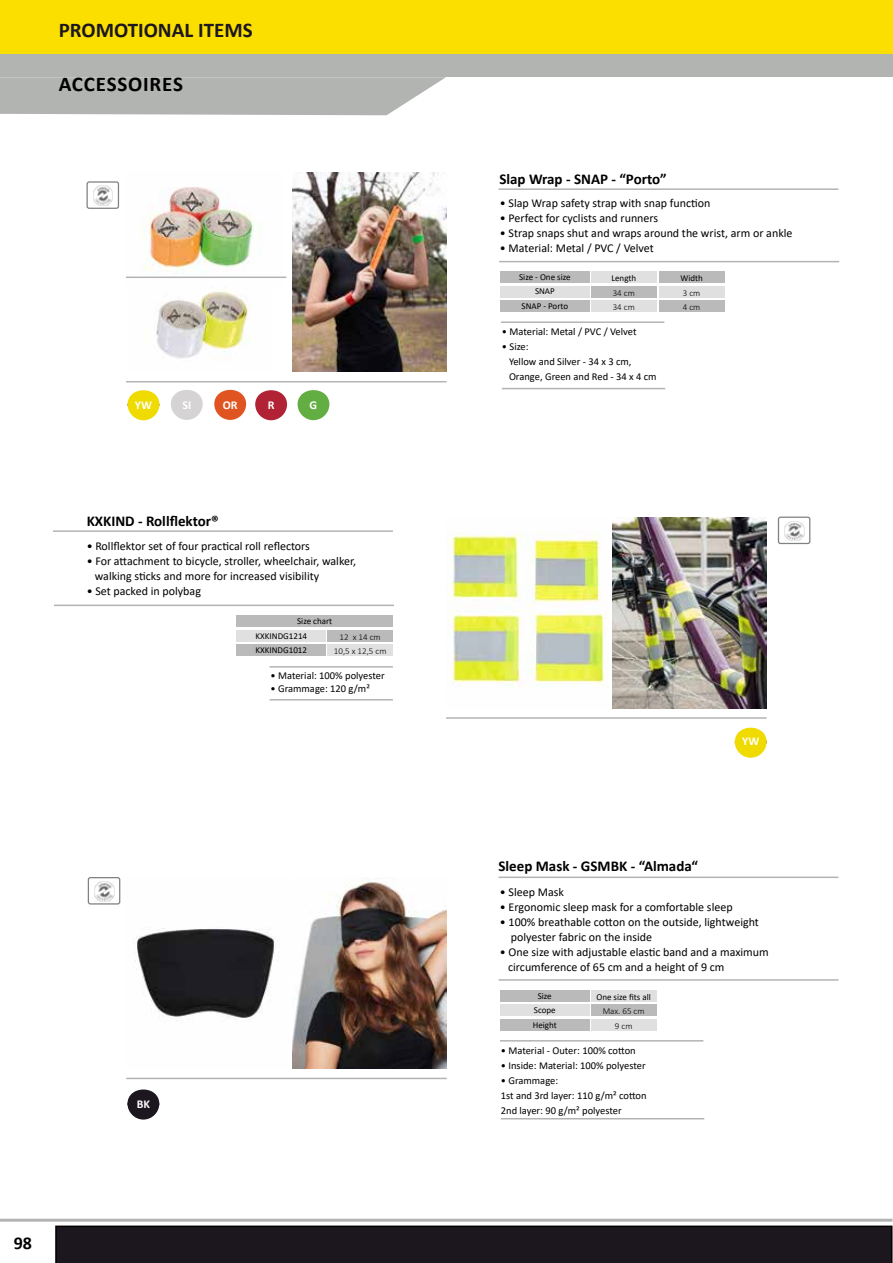
<style>
.page{position:relative;width:893px;height:1263px;background:#fff}
.page>*{position:absolute;margin:0;border:0;box-sizing:border-box;transform-origin:0 0}
.t1{font:700 21px "Calibri";color:#1c171e}
.t2{font:700 21px "Calibri";letter-spacing:.04em;color:#000}
.t3{font:700 18px "Calibri";color:#000}
.t4{font:700 15px "Calibri";color:#000}
.t5{font:12px/15px "Calibri";color:#000}
.t6{font:700 12px "Calibri";color:#fff}
.t7{font:10.5px/15px "Calibri";color:#000}
.t8{font:9px/14.5px "Calibri";color:#000;text-align:center}
.t9{font:300 9px/14.5px "Calibri";color:#000}
</style>
<div class="page">
<div style="left:0;top:53px;width:893px;height:24px;background:#b2b4b2"></div>
<div style="left:0;top:0;width:893px;height:54px;background:#fadf00"></div>
<div style="left:55px;top:1225px;width:837px;height:38px;background:#1c171e"></div>
<hr style="left:0;top:1219px;width:892px;height:3px;background:#b2b4b2">
<hr style="left:53px;top:530px;width:340px;height:2px;background:#b2b4b2">
<hr style="left:54px;top:605px;width:340px;height:1px;background:#b2b4b2">
<img style="left:126px;top:187px;width:156px;height:90px">
<img style="left:156px;top:291px;width:93px;height:68px">
<div style="left:128px;top:390px;width:31px;height:30px;background:#f0db00;border-radius:50%"></div>
<div style="left:214px;top:390px;width:32px;height:30px;background:#df5420;border-radius:50%"></div>
<hr style="left:126px;top:381px;width:321px;height:1px;background:#b2b4b2">
<hr style="left:498px;top:188px;width:340px;height:2px;background:#b2b4b2">
<hr style="left:499px;top:261px;width:340px;height:1px;background:#b2b4b2">
<hr style="left:498px;top:876px;width:340px;height:2px;background:#b2b4b2">
<hr style="left:498px;top:979px;width:340px;height:2px;background:#b2b4b2">
<hr style="left:500px;top:1040px;width:203px;height:1px;background:#b2b4b2">
<hr style="left:501px;top:1118px;width:203px;height:1px;background:#b2b4b2">
<svg style="left:0;top:77px;width:446px;height:38px;background:#b8bab8"></svg>
<img style="left:133px;top:928px;width:146px;height:93px">
<img style="left:292px;top:879px;width:155px;height:190px">
<hr style="left:126px;top:1078px;width:321px;height:1px;background:#b2b4b2">
<img style="left:446px;top:532px;width:162px;height:155px">
<img style="left:612px;top:518px;width:155px;height:190px">
<hr style="left:446px;top:717px;width:321px;height:2px;background:#b2b4b2">
<div style="left:127px;top:1089px;width:32px;height:30px;background:#1c171e;border-radius:50%"></div>
<div style="left:735px;top:728px;width:32px;height:30px;background:#f0db00;border-radius:50%"></div>
<img style="left:292px;top:172px;width:155px;height:200px">
<hr style="left:126px;top:277px;width:160px;height:1px;background:#b2b4b2">
<img style="left:93px;top:186px;width:20px;height:19px">
<div style="left:86px;top:181px;width:33px;height:28px;border:1px solid #7f8184;border-radius:2px"></div>
<div style="left:500px;top:271px;width:90px;height:12px;background:#bababa"></div>
<div style="left:500px;top:286px;width:90px;height:12px;background:#e0e0e0"></div>
<div style="left:500px;top:300px;width:90px;height:12px;background:#bababa"></div>
<div style="left:591px;top:286px;width:66px;height:12px;background:#bababa"></div>
<div style="left:591px;top:300px;width:66px;height:12px;background:#e0e0e0"></div>
<div style="left:591px;top:271px;width:65px;height:12px;background:#e0e0e0"></div>
<div style="left:659px;top:271px;width:65px;height:12px;background:#bababa"></div>
<div style="left:659px;top:286px;width:65px;height:12px;background:#e0e0e0"></div>
<div style="left:659px;top:300px;width:65px;height:12px;background:#bababa"></div>
<hr style="left:501px;top:321px;width:163px;height:2px;background:#b2b4b2">
<hr style="left:502px;top:388px;width:163px;height:1px;background:#b2b4b2">
<div style="left:171px;top:390px;width:32px;height:30px;background:#d6d3d5;border-radius:50%"></div>
<div style="left:255px;top:390px;width:32px;height:30px;background:#b12334;border-radius:50%"></div>
<div style="left:298px;top:390px;width:31px;height:30px;background:#63ae42;border-radius:50%"></div>
<div style="left:237px;top:615px;width:156px;height:12px;background:#bababa"></div>
<div style="left:237px;top:630px;width:89px;height:12px;background:#e0e0e0"></div>
<div style="left:236px;top:644px;width:90px;height:12px;background:#bababa"></div>
<div style="left:327px;top:630px;width:66px;height:12px;background:#bababa"></div>
<div style="left:327px;top:644px;width:66px;height:12px;background:#e0e0e0"></div>
<hr style="left:270px;top:666px;width:123px;height:2px;background:#b2b4b2">
<hr style="left:270px;top:699px;width:123px;height:1px;background:#b2b4b2">
<img style="left:784px;top:521px;width:20px;height:20px">
<div style="left:778px;top:517px;width:32px;height:27px;border:1px solid #7f8184;border-radius:2px"></div>
<img style="left:94px;top:881px;width:20px;height:20px">
<div style="left:88px;top:877px;width:32px;height:27px;border:1px solid #7f8184;border-radius:2px"></div>
<div style="left:500px;top:990px;width:90px;height:12px;background:#bababa"></div>
<div style="left:500px;top:1004px;width:90px;height:12px;background:#e0e0e0"></div>
<div style="left:500px;top:1019px;width:90px;height:12px;background:#bababa"></div>
<div style="left:591px;top:1004px;width:65px;height:12px;background:#bababa"></div>
<div style="left:591px;top:1019px;width:65px;height:12px;background:#e0e0e0"></div>
<div style="left:591px;top:990px;width:65px;height:12px;background:#e0e0e0"></div>
<h1 class="t1" style="left:59px;top:15px;width:196px">PROMOTIONAL ITEMS</h1>
<h1 class="t2" style="left:59px;top:69px;width:126px">ACCESSOIRES</h1>
<p class="t6" style="left:182px;top:396px;width:10px">SI</p>
<p class="t6" style="left:268px;top:396px;width:8px">R</p>
<p class="t6" style="left:309px;top:396px;width:9px">G</p>
<p class="t6" style="left:135px;top:396px;width:19px">YW</p>
<p class="t6" style="left:223px;top:396px;width:16px">OR</p>
<p class="t4" style="left:87px;top:511px;width:134px">KXKIND - Rollflektor®</p>
<p class="t5" style="left:87px;top:538px;width:225px">• Rollflektor set of four practical roll reflectors</p>
<p class="t5" style="left:95px;top:553px;width:263px;text-indent:-8px">• For attachment to bicycle, stroller, wheelchair, walker, walking sticks and more for increased visibility</p>
<p class="t5" style="left:87px;top:583px;width:116px">• Set packed in polybag</p>
<p class="t8" style="left:255px;top:614px;width:78px;text-align:left;text-indent:42px">Size chart<br>KXKINDG1214<br>KXKINDG1012</p>
<p class="t9" style="left:334px;top:629px;width:54px;text-align:center">12 x 14 cm<br>10,5 x 12,5 cm</p>
<p class="t7" style="left:270px;top:667px;width:116px">• Material: 100% polyester</p>
<p class="t7" style="left:270px;top:681px;width:101px">• Grammage: 120 g/m²</p>
<h2 class="t3" style="left:14px;top:1230px;width:20px">98</h2>
<p class="t6" style="left:137px;top:1095px;width:15px">BK</p>
<p class="t4" style="left:499px;top:168px;width:169px">Slap Wrap - SNAP - “Porto”</p>
<p class="t5" style="left:500px;top:196px;width:212px">• Slap Wrap safety strap with snap function</p>
<p class="t5" style="left:500px;top:211px;width:160px">• Perfect for cyclists and runners</p>
<p class="t5" style="left:500px;top:226px;width:294px">• Strap snaps shut and wraps around the wrist, arm or ankle</p>
<p class="t5" style="left:500px;top:241px;width:155px">• Material: Metal / PVC / Velvet</p>
<p class="t8" style="left:519px;top:269px;width:53px">Size - One size<br>SNAP<br>SNAP - Porto</p>
<p class="t8" style="left:611px;top:270px;width:26px">Length</p>
<p class="t8" style="left:680px;top:270px;width:24px">Width</p>
<p class="t9" style="left:683px;top:285px;width:19px">3 cm<br>4 cm</p>
<p class="t7" style="left:502px;top:324px;width:136px">• Material: Metal / PVC / Velvet</p>
<p class="t7" style="left:509px;top:339px;width:149px;text-indent:-7px">• Size:<br>Yellow and Silver - 34 x 3 cm,<br>Orange, Green and Red - 34 x 4 cm</p>
<p class="t9" style="left:613px;top:285px;width:24px">34 cm<br>34 cm</p>
<p class="t6" style="left:742px;top:733px;width:19px">YW</p>
<p class="t4" style="left:498px;top:855px;width:201px">Sleep Mask - GSMBK - “Almada“</p>
<p class="t5" style="left:500px;top:884px;width:66px">• Sleep Mask</p>
<p class="t5" style="left:500px;top:899px;width:234px">• Ergonomic sleep mask for a comfortable sleep</p>
<p class="t5" style="left:511px;top:914px;width:250px;text-indent:-11px">• 100% breathable cotton on the outside, lightweight polyester fabric on the inside</p>
<p class="t5" style="left:508px;top:944px;width:262px;text-indent:-8px">• One size with adjustable elastic band and a maximum circumference of 65 cm and a height of 9 cm</p>
<p class="t8" style="left:533px;top:988px;width:26px">Size<br>Scope<br>Height</p>
<p class="t8" style="left:596px;top:989px;width:56px">One size fits all</p>
<p class="t9" style="left:603px;top:1004px;width:43px;text-align:center">Max. 65 cm<br>9 cm</p>
<p class="t7" style="left:501px;top:1042px;width:136px">• Material - Outer: 100% cotton</p>
<p class="t7" style="left:501px;top:1057px;width:146px">• Inside: Material: 100% polyester</p>
<p class="t7" style="left:501px;top:1072px;width:147px">• Grammage:<br>1st and 3rd layer: 110 g/m² cotton<br>2nd layer: 90 g/m² polyester</p>
</div>
